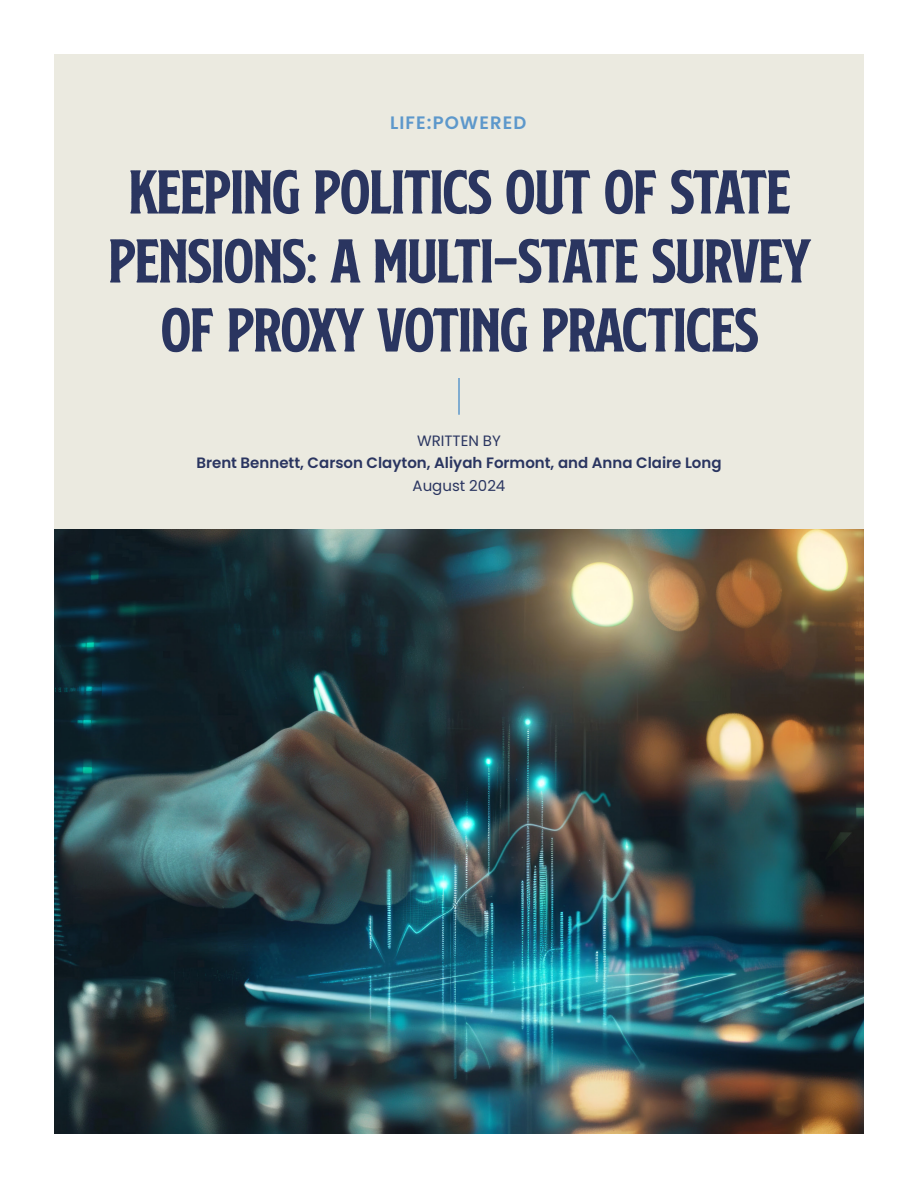
<style>
.page{position:relative;width:918px;height:1188px;background:#fff}
.page>*{position:absolute;margin:0;border:0;box-sizing:border-box;transform-origin:0 0}
.t1{font:72px/69px "SS Nickson One";color:#2a3560;text-align:center}
.t2{font:600 18px "Poppins";letter-spacing:.06em;color:#5d98cb}
.t3{font:600 15px "Poppins";color:#2a3560}
.t4{font:15px "Poppins";color:#2a3560}
</style>
<div class="page">
<div style="left:54px;top:54px;width:810px;height:1080px;background:#ebeae0"></div>
<img style="left:54px;top:529px;width:810px;height:605px">
<hr style="left:458px;top:378px;width:2px;height:37px;background:#5d98cb">
<p class="t2" style="left:390px;top:112px;width:138px">LIFE:POWERED</p>
<p class="t1" style="left:109px;top:151px;width:703px">KEEPING POLITICS OUT OF STATE<br>PENSIONS: A MULTI-STATE SURVEY<br>OF PROXY VOTING PRACTICES</p>
<p class="t4" style="left:417px;top:432px;width:85px">WRITTEN BY</p>
<p class="t3" style="left:196px;top:454px;width:527px">Brent Bennett, Carson Clayton, Aliyah Formont, and Anna Claire Long</p>
<p class="t4" style="left:413px;top:477px;width:94px">August 2024</p>
</div>
